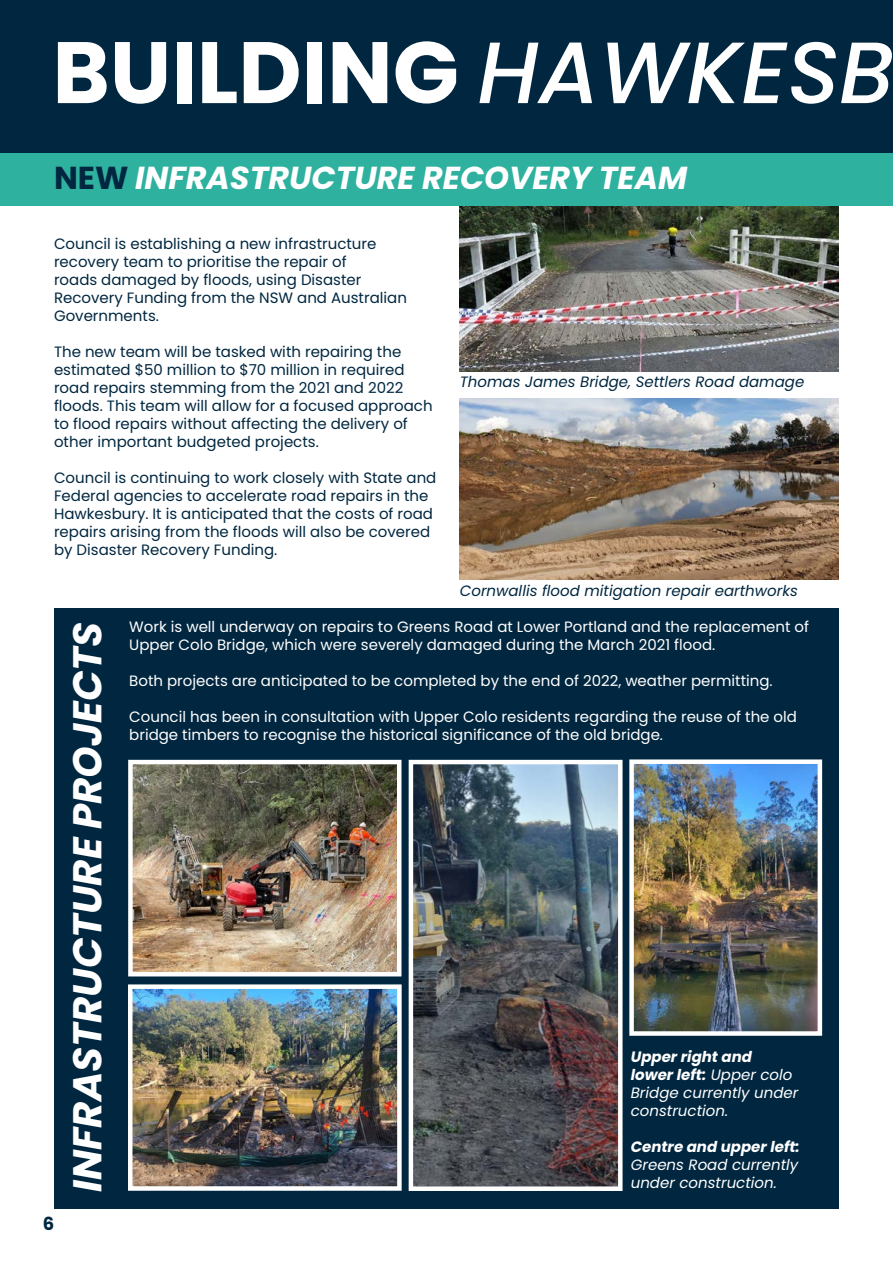
<style>
.page{position:relative;width:893px;height:1263px;background:#fff}
.page>*{position:absolute;margin:0;border:0;box-sizing:border-box;transform-origin:0 0}
.t1{font:700 87px "Poppins";color:#fff}
.t2{font:italic 700 40.2px "Poppins";letter-spacing:-.01em;color:#fff}
.t3{font:italic 700 31.8px "Poppins";color:#fff}
.t4{font:700 18px "Poppins";color:#012740}
.t5{font:15px/18px "Poppins";color:#002740}
.t6{font:15px/18px "Poppins";color:#fff}
.t7{font:italic 15px/18px "Poppins";color:#fff}
.t8{font:italic 15px "Poppins";color:#002740}
.s1{font-weight:500;font-style:italic}
.s2{font-style:normal;color:#012740}
.s3{font-weight:700}
</style>
<div class="page">
<div style="left:0;top:24px;width:893px;height:182px;background:#2fb19f"></div>
<div style="left:54px;top:608px;width:785px;height:601px;background:#012740"></div>
<div style="left:0;top:0;width:893px;height:153px;background:#012740"></div>
<img style="left:414px;top:765px;width:203px;height:421px">
<div style="left:409px;top:760px;width:213px;height:431px;border:4px solid #fff"></div>
<img style="left:133px;top:765px;width:263px;height:206px">
<div style="left:128px;top:760px;width:273px;height:216px;border:4px solid #fff"></div>
<img style="left:133px;top:989px;width:264px;height:197px">
<div style="left:128px;top:984px;width:274px;height:207px;border:4px solid #fff"></div>
<img style="left:634px;top:764px;width:183px;height:267px">
<div style="left:629px;top:759px;width:193px;height:277px;border:4px solid #fff"></div>
<img style="left:460px;top:206px;width:379px;height:165px">
<img style="left:460px;top:398px;width:379px;height:182px">
<p class="t1" style="left:52px;top:22px;width:843px">BUILDING <span class="s1">HAWKESB</span></p>
<p class="t3" style="left:54px;top:160px;width:635px"><span class="s2">NEW</span> INFRASTRUCTURE RECOVERY TEAM</p>
<p class="t5" style="left:54px;top:235px;width:354px">Council is establishing a new infrastructure recovery team to prioritise the repair of<br>roads damaged by floods, using Disaster Recovery Funding from the NSW and Australian Governments.</p>
<p class="t5" style="left:54px;top:343px;width:380px">The new team will be tasked with repairing the estimated $50 million to $70 million in required road repairs stemming from the 2021 and 2022 floods. This team will allow for a focused approach to flood repairs without affecting the delivery of other important budgeted projects.</p>
<p class="t5" style="left:54px;top:469px;width:384px">Council is continuing to work closely with State and Federal agencies to accelerate road repairs in the Hawkesbury. It is anticipated that the costs of road repairs arising from the floods will also be covered by Disaster Recovery Funding.</p>
<p class="t8" style="left:460px;top:373px;width:346px">Thomas James Bridge, Settlers Road damage</p>
<p class="t8" style="left:460px;top:582px;width:340px">Cornwallis flood mitigation repair earthworks</p>
<p class="t4" style="left:43px;top:1213px;width:13px">6</p>
<p class="t2" style="left:64px;top:1191px;width:571px;rotate:-90deg">INFRASTRUCTURE PROJECTS</p>
<p class="t6" style="left:129px;top:618px;width:681px">Work is well underway on repairs to Greens Road at Lower Portland and the replacement of<br>Upper Colo Bridge, which were severely damaged during the March 2021 flood.</p>
<p class="t6" style="left:129px;top:672px;width:645px">Both projects are anticipated to be completed by the end of 2022, weather permitting.</p>
<p class="t6" style="left:129px;top:708px;width:669px">Council has been in consultation with Upper Colo residents regarding the reuse of the old bridge timbers to recognise the historical significance of the old bridge.</p>
<p class="t7" style="left:631px;top:1048px;width:169px"><span class="s3">Upper right and<br>lower left:</span> Upper colo<br>Bridge currently under construction.</p>
<p class="t7" style="left:631px;top:1138px;width:170px;text-align:justify"><span class="s3">Centre and upper left:<br></span>Greens Road currently under construction.</p>
</div>
